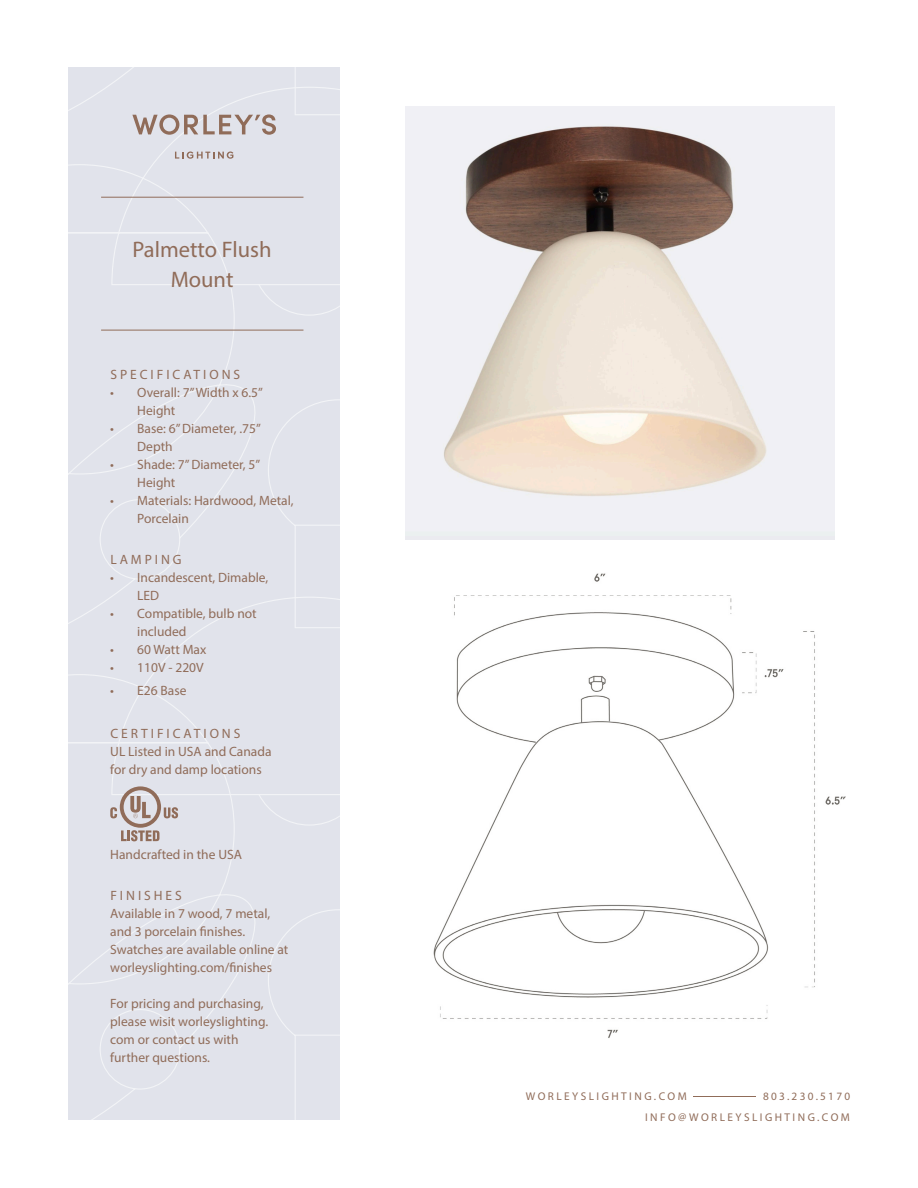
<style>
.page{position:relative;width:918px;height:1188px;background:#fff}
.page>*{position:absolute;margin:0;border:0;box-sizing:border-box;transform-origin:0 0}
.t1{font:22.5px/30px "Myriad Pro";color:#906c59;text-align:center}
.t2{font:13.5px/18px "Myriad Pro";color:#906c59}
.t3{font:13.5px "Myriad Pro";letter-spacing:.22em;color:#906c59}
.t4{font:11.25px "Myriad Pro";letter-spacing:.22em;color:#906c59}
.t5{font:11.25px "Myriad Pro";letter-spacing:.2em;color:#906c59}
</style>
<div class="page">
<img style="left:405px;top:107px;width:430px;height:432px">
<hr style="left:694px;top:1096px;width:62px;height:1px;background:#906c59">
<div style="left:68px;top:146px;width:272px;height:450px;background:#e1e3eb"></div>
<div style="left:68px;top:596px;width:272px;height:524px;background:#e1e3eb"></div>
<svg style="left:110px;top:786px;width:68px;height:55px;background:#cac1c1"></svg>
<svg style="left:68px;top:68px;width:272px;height:78px;background:#dddde3"></svg>
<svg style="left:175px;top:152px;width:58px;height:7px"></svg>
<hr style="left:101px;top:197px;width:202px;height:1px;background:#906c59">
<hr style="left:101px;top:330px;width:202px;height:1px;background:#906c59">
<img style="left:433px;top:573px;width:413px;height:465px">
<p class="t1" style="left:133px;top:234px;width:141px">Palmetto Flush<br>Mount</p>
<p class="t3" style="left:110px;top:367px;width:131px">SPECIFICATIONS</p>
<p class="t2" style="left:137px;top:384px;width:127px;text-indent:-27px">• Overall: 7” Width x 6.5”<br>Height</p>
<p class="t2" style="left:137px;top:420px;width:125px;text-indent:-27px">• Base: 6” Diameter, .75”<br>Depth</p>
<p class="t2" style="left:137px;top:456px;width:124px;text-indent:-27px">• Shade: 7” Diameter, 5”<br>Height</p>
<p class="t2" style="left:137px;top:492px;width:158px;text-indent:-27px">• Materials: Hardwood, Metal,<br>Porcelain</p>
<p class="t3" style="left:110px;top:551px;width:73px">LAMPING</p>
<p class="t2" style="left:137px;top:568px;width:133px;text-indent:-27px">• Incandescent, Dimable,<br>LED</p>
<p class="t2" style="left:137px;top:604px;width:121px;text-indent:-27px">• Compatible, bulb not included</p>
<p class="t2" style="left:110px;top:640px;width:98px">• 60 Watt Max</p>
<p class="t2" style="left:110px;top:658px;width:95px">• 110V - 220V</p>
<p class="t2" style="left:110px;top:681px;width:78px">• E26 Base</p>
<p class="t3" style="left:110px;top:725px;width:132px">CERTIFICATIONS</p>
<p class="t2" style="left:110px;top:742px;width:163px">UL Listed in USA and Canada for dry and damp locations</p>
<p class="t2" style="left:110px;top:846px;width:133px">Handcrafted in the USA</p>
<p class="t3" style="left:110px;top:887px;width:73px">FINISHES</p>
<p class="t2" style="left:110px;top:904px;width:180px">Available in 7 wood, 7 metal, and 3 porcelain finishes.<br>Swatches are available online at worleyslighting.com/finishes</p>
<p class="t2" style="left:110px;top:994px;width:159px">For pricing and purchasing, please wisit worleyslighting. com or contact us with further questions.</p>
<p class="t4" style="left:526px;top:1089px;width:162px">WORLEYSLIGHTING.COM</p>
<p class="t5" style="left:763px;top:1089px;width:89px">803.230.5170</p>
<p class="t4" style="left:645px;top:1110px;width:206px">INFO@WORLEYSLIGHTING.COM</p>
</div>
